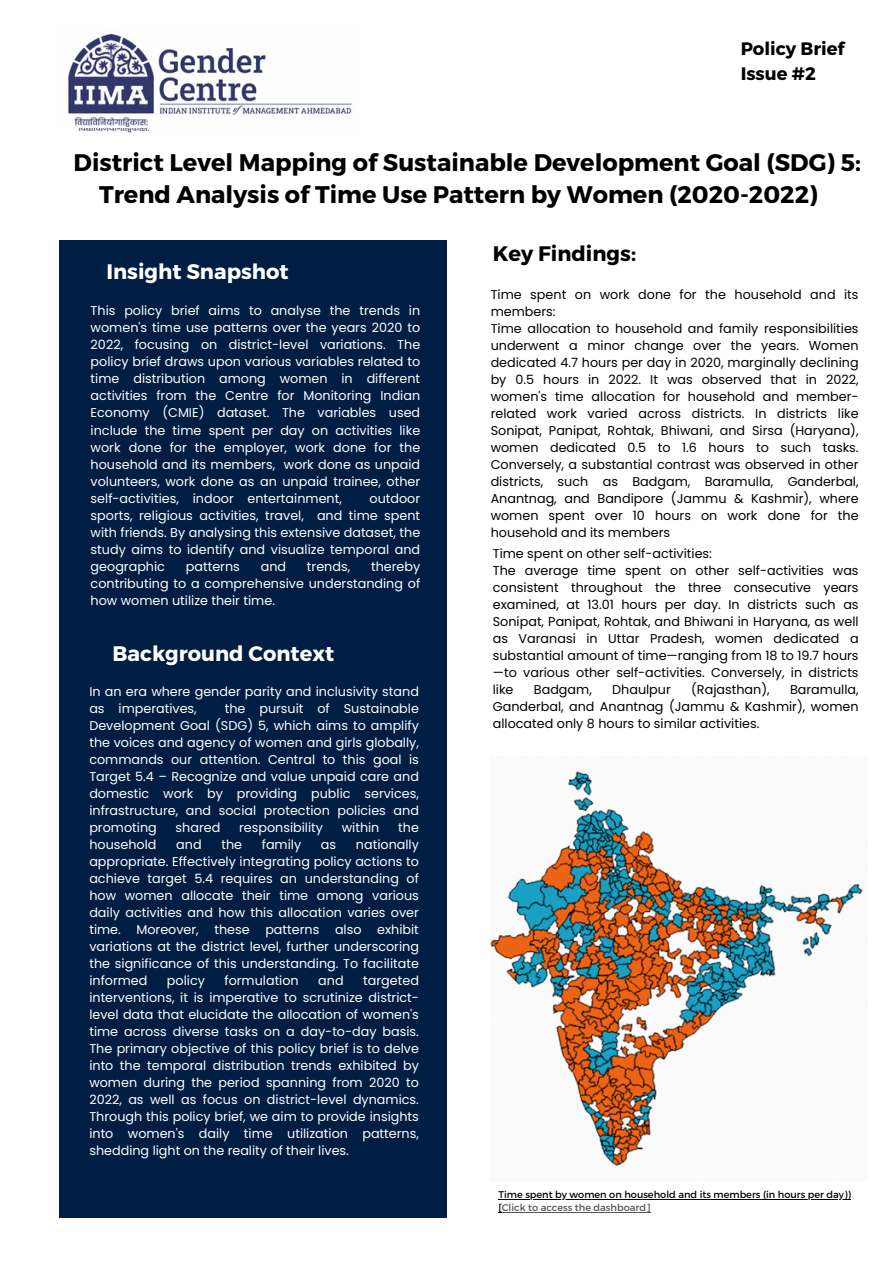
<style>
.page{position:relative;width:894px;height:1264px;background:#fff}
.page>*{position:absolute;margin:0;border:0;box-sizing:border-box;transform-origin:0 0}
.t1{font:700 24px/32.7px "Montserrat";color:#000}
.t2{font:700 21px "Montserrat";color:#fff}
.t3{font:700 21px "Montserrat";color:#000}
.t4{font:700 18px/24.8px "Montserrat";color:#000}
.t5{font:12.75px/17px "Poppins";color:#fff;text-align:justify}
.t6{font:12.75px/17px "Poppins";color:#000}
.t7{font:9.75px "Montserrat";color:#000}
.t8{font:9.75px "Montserrat";color:#545454}
.s1{color:#000}
</style>
<div class="page">
<div style="left:59px;top:240px;width:387px;height:977px;background:#001d44"></div>
<img style="left:490px;top:771px;width:373px;height:395px">
<img style="left:78px;top:128px;width:71px;height:5px">
<hr style="left:498px;top:1198px;width:352px;height:1px;background:#000">
<hr style="left:501px;top:1211px;width:149px;height:1px;background:#545454">
<img style="left:68px;top:33px;width:284px;height:95px">
<h3 class="t4" style="left:740px;top:36px;width:105px">Policy Brief<br>Issue #2</h3>
<h1 class="t1" style="left:99px;top:145px;width:763px;text-indent:-25px">District Level Mapping of Sustainable Development Goal (SDG) 5:<br>Trend Analysis of Time Use Pattern by Women (2020-2022)</h1>
<h2 class="t2" style="left:106px;top:258px;width:184px">Insight Snapshot</h2>
<h4 class="t5" style="left:91px;top:302px;width:331px">This policy brief aims to analyse the trends in women's time use patterns over the years 2020 to 2022, focusing on district-level variations. The policy brief draws upon various variables related to time distribution among women in different activities from the Centre for Monitoring Indian Economy (CMIE) dataset. The variables used include the time spent per day on activities like work done for the employer, work done for the household and its members, work done as unpaid volunteers, work done as an unpaid trainee, other self-activities, indoor entertainment,</h4>
<h4 class="t5" style="left:91px;top:489px;width:331px;text-indent:279px">outdoor sports, religious activities, travel, and time spent with friends. By analysing this extensive dataset, the study aims to identify and visualize temporal and geographic</h4>
<h4 class="t5" style="left:91px;top:557px;width:331px;text-indent:280px">thereby contributing to a comprehensive understanding of how women utilize their time.</h4>
<h4 class="t5" style="left:186px;top:557px;width:55px">patterns</h4>
<h4 class="t5" style="left:260px;top:557px;width:27px">and</h4>
<h4 class="t5" style="left:307px;top:557px;width:45px">trends,</h4>
<h2 class="t2" style="left:112px;top:639px;width:223px">Background Context</h2>
<h4 class="t5" style="left:89px;top:683px;width:331px">In an era where gender parity and inclusivity stand as imperatives,</h4>
<h4 class="t5" style="left:89px;top:700px;width:331px;text-indent:135px">the pursuit of Sustainable Development Goal (SDG) 5, which aims to amplify the voices and agency of women and girls globally, commands our attention. Central to this goal is Target 5.4 – Recognize and value unpaid care and domestic work by providing public services, infrastructure, and social protection policies and promoting</h4>
<h4 class="t5" style="left:175px;top:819px;width:46px">shared</h4>
<h4 class="t5" style="left:239px;top:819px;width:85px">responsibility</h4>
<h4 class="t5" style="left:341px;top:819px;width:39px">within</h4>
<h4 class="t5" style="left:398px;top:819px;width:22px">the</h4>
<h4 class="t5" style="left:89px;top:836px;width:69px">household</h4>
<h4 class="t5" style="left:176px;top:836px;width:27px">and</h4>
<h4 class="t5" style="left:221px;top:836px;width:22px">the</h4>
<h4 class="t5" style="left:262px;top:836px;width:41px">family</h4>
<h4 class="t5" style="left:321px;top:836px;width:17px">as</h4>
<h4 class="t5" style="left:89px;top:836px;width:331px;text-indent:266px">nationally appropriate. Effectively integrating policy actions to achieve target 5.4 requires an understanding of how women allocate their time among various daily activities and how this allocation varies over time. Moreover, these patterns also exhibit variations at the district level, further underscoring the significance of this understanding. To facilitate informed</h4>
<h4 class="t5" style="left:167px;top:972px;width:39px">policy</h4>
<h4 class="t5" style="left:224px;top:972px;width:76px">formulation</h4>
<h4 class="t5" style="left:318px;top:972px;width:27px">and</h4>
<h4 class="t5" style="left:89px;top:972px;width:331px;text-indent:274px">targeted interventions, it is imperative to scrutinize district&shy;level data that elucidate the allocation of women's time across diverse tasks on a day-to-day basis.<br>The primary objective of this policy brief is to delve into the temporal distribution trends exhibited by women during the period spanning from 2020 to 2022, as well as focus on district-level dynamics.<br>Through this policy brief, we aim to provide insights into women's daily time utilization patterns, shedding light on the reality of their lives.</h4>
<h2 class="t3" style="left:492px;top:239px;width:145px">Key Findings:</h2>
<p class="t6" style="left:490px;top:286px;width:369px">Time spent on work done for the household and its members:<br>Time allocation to household and family responsibilities underwent a minor change over the years. Women dedicated 4.7 hours per day in 2020, marginally declining by 0.5 hours in 2022. It was observed that in 2022, women's time allocation for household and member&shy;related work varied across districts. In districts like Sonipat, Panipat, Rohtak, Bhiwani, and Sirsa (Haryana), women dedicated 0.5 to 1.6 hours to such tasks.<br>Conversely, a substantial contrast was observed in other districts, such as Badgam, Baramulla, Ganderbal, Anantnag, and Bandipore (Jammu &amp; Kashmir), where women spent over 10 hours on work done for the household and its members</p>
<p class="t6" style="left:492px;top:545px;width:367px">Time spent on other self-activities:<br>The average time spent on other self-activities was consistent throughout the three consecutive years examined, at 13.01 hours per day. In districts such as Sonipat, Panipat, Rohtak, and Bhiwani in Haryana, as well as Varanasi in Uttar Pradesh, women dedicated a substantial amount of time—ranging from 18 to 19.7 hours —to various other self-activities. Conversely, in districts like</p>
<p class="t6" style="left:533px;top:681px;width:59px">Badgam,</p>
<p class="t6" style="left:612px;top:681px;width:60px">Dhaulpur</p>
<p class="t6" style="left:691px;top:681px;width:80px">(Rajasthan),</p>
<p class="t6" style="left:492px;top:681px;width:367px;text-align:justify;text-indent:297px">Baramulla, Ganderbal, and Anantnag (Jammu &amp; Kashmir), women allocated only 8 hours to similar activities.</p>
<h4 class="t7" style="left:498px;top:1188px;width:354px">Time spent by women on household and its members (in hours per day))</h4>
<h4 class="t8" style="left:498px;top:1201px;width:154px"><span class="s1">[</span>Click to access the dashboard]</h4>
</div>
